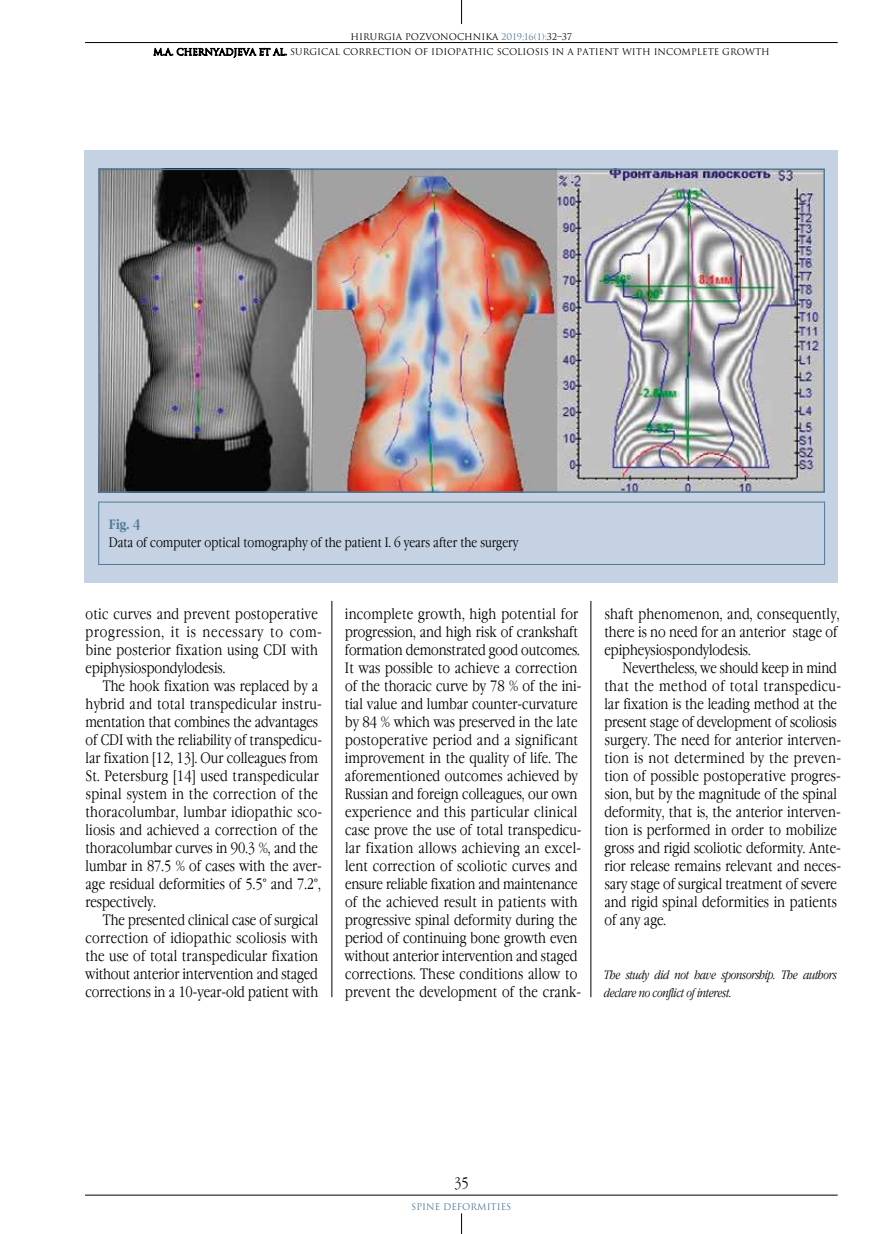
<style>
.page{position:relative;width:893px;height:1234px;background:#fff}
.page>*{position:absolute;margin:0;border:0;box-sizing:border-box;transform-origin:0 0}
.t1{font:300 15px/18px "Garamond Narrow C";letter-spacing:.005em;color:#000}
.t2{font:300 13.5px "Garamond Narrow C";color:#000}
.t3{font:700 13.5px "Garamond Narrow C";color:#507a98}
.t4{font:italic 300 12px/18px "Garamond Narrow C";letter-spacing:-.02em;color:#000}
.t5{font:9px "Romul";color:#000}
.t6{font:9px "Romul";color:#507a98}
.s1{color:#507a98}
</style>
<div class="page">
<hr style="left:85px;top:42px;width:753px;height:1px;background:#000">
<svg style="left:461px;top:0;width:1px;height:24px"></svg>
<hr style="left:85px;top:1194px;width:753px;height:1px;background:#000">
<svg style="left:461px;top:1213px;width:1px;height:20px"></svg>
<svg style="left:153px;top:43px;width:134px;height:15px"></svg>
<hr style="left:332px;top:600px;width:1px;height:396px;background:#000">
<hr style="left:591px;top:600px;width:1px;height:396px;background:#000">
<div style="left:84px;top:150px;width:753px;height:432px;background:#c4d2e4"></div>
<div style="left:98px;top:501px;width:727px;height:63px;border:1px solid #507a98"></div>
<img style="left:101px;top:171px;width:721px;height:318px">
<div style="left:98px;top:168px;width:727px;height:324px;border:2px solid #507a98"></div>
<p class="t5" style="left:350px;top:31px;width:223px">HIRURGIA POZVONOCHNIKA <span class="s1">2019;16(1):</span>32–37</p>
<p class="t5" style="left:153px;top:47px;width:618px">M.A. CHERNYADJEVA ET AL. SURGICAL CORRECTION OF IDIOPATHIC SCOLIOSIS IN A PATIENT WITH INCOMPLETE GROWTH</p>
<p class="t3" style="left:109px;top:516px;width:33px">Fig. 4</p>
<p class="t2" style="left:109px;top:534px;width:411px">Data of computer optical tomography of the patient I. 6 years after the surgery</p>
<p class="t1" style="left:86px;top:605px;width:238px">otic curves and prevent postoperative progression, it is necessary to com&shy;bine posterior fixation using CDI with epiphysiospondylodesis.</p>
<p class="t1" style="left:85px;top:677px;width:238px;text-indent:18px">The hook fixation was replaced by a hybrid and total transpedicular instru&shy;mentation that combines the advantages of CDI with the reliability of transpedicu&shy;lar fixation [12, 13]. Our colleagues from St. Petersburg [14] used transpedicular spinal system in the correction of the thoracolumbar, lumbar idiopathic sco&shy;liosis and achieved a correction of the thoracolumbar curves in 90.3 %, and the lumbar in 87.5 % of cases with the aver&shy;age residual deformities of 5.5° and 7.2°, respectively.</p>
<p class="t1" style="left:85px;top:911px;width:235px;text-align:justify;text-indent:18px">The presented clinical case of surgical correction of idiopathic scoliosis with the use of total transpedicular fixation without anterior intervention and staged corrections in a 10-year-old patient with</p>
<p class="t1" style="left:345px;top:605px;width:239px">incomplete growth, high potential for progression, and high risk of crankshaft formation demonstrated good outcomes.<br>It was possible to achieve a correction of the thoracic curve by 78 % of the ini&shy;tial value and lumbar counter-curvature by 84 % which was preserved in the late postoperative period and a significant improvement in the quality of life. The aforementioned outcomes achieved by Russian and foreign colleagues, our own experience and this particular clinical case prove the use of total transpedicu&shy;lar fixation allows achieving an excel&shy;lent correction of scoliotic curves and ensure reliable fixation and maintenance of the achieved result in patients with progressive spinal deformity during the period of continuing bone growth even without anterior intervention and staged corrections. These conditions allow to prevent the development of the crank-</p>
<p class="t1" style="left:604px;top:605px;width:237px">shaft phenomenon, and, consequently, there is no need for an anterior stage of epipheysiospondylodesis.</p>
<p class="t1" style="left:604px;top:659px;width:238px;text-indent:18px">Nevertheless, we should keep in mind that the method of total transpedicu&shy;lar fixation is the leading method at the present stage of development of scoliosis surgery. The need for anterior interven&shy;tion is not determined by the preven&shy;tion of possible postoperative progres&shy;sion, but by the magnitude of the spinal deformity, that is, the anterior interven&shy;tion is performed in order to mobilize gross and rigid scoliotic deformity. Ante&shy;rior release remains relevant and neces&shy;sary stage of surgical treatment of severe and rigid spinal deformities in patients of any age.</p>
<p class="t4" style="left:604px;top:966px;width:234px">The study did not have sponsorship. The authors declare no conflict of interest.</p>
<p class="t1" style="left:454px;top:1173px;width:16px">35</p>
<p class="t6" style="left:411px;top:1200px;width:102px">SPINE DEFORMITIES</p>
</div>
